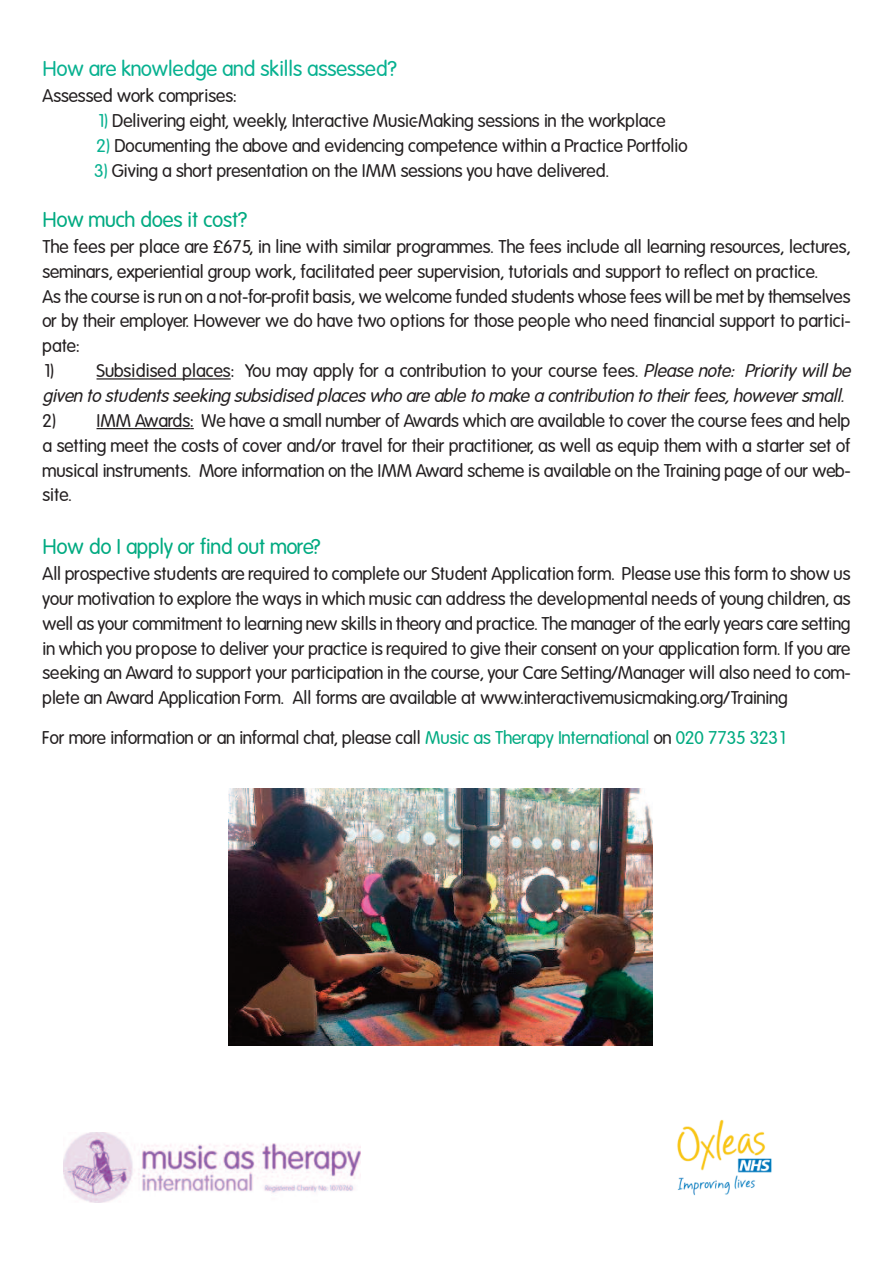
<style>
.page{position:relative;width:893px;height:1263px;background:#fff}
.page>*{position:absolute;margin:0;border:0;box-sizing:border-box;transform-origin:0 0}
.t1{font:700 21px "VAG Rounded Light S Si";color:#00aa81}
.t2{font:700 21px "VAG Rounded Light S Si";color:#07b190}
.t3{font:700 18px/24.9px "VAG Rounded Light S Si";color:#231f20;text-align:justify}
.t4{font:italic 700 18px/24.9px "VAG Rounded Light S Si";color:#231f20}
.s1{color:#07b190}
.s2{font-style:normal}
.s3{color:#00aa81}
</style>
<div class="page">
<hr style="left:97px;top:378px;width:134px;height:1px;background:#231f20">
<hr style="left:97px;top:428px;width:93px;height:1px;background:#231f20">
<img style="left:677px;top:1119px;width:95px;height:77px">
<img style="left:229px;top:789px;width:424px;height:256px">
<img style="left:64px;top:1132px;width:297px;height:70px">
<p class="t2" style="left:43px;top:56px;width:356px">How are knowledge and skills assessed?</p>
<p class="t3" style="left:43px;top:83px;width:196px">Assessed work comprises:</p>
<p class="t3" style="left:97px;top:108px;width:571px"><span class="s1">1)</span> Delivering eight, weekly, Interactive Music-Making sessions in the workplace</p>
<p class="t3" style="left:97px;top:133px;width:593px"><span class="s1">2)</span> Documenting the above and evidencing competence within a Practice Portfolio</p>
<p class="t3" style="left:94px;top:158px;width:516px"><span class="s1">3)</span> Giving a short presentation on the IMM sessions you have delivered.</p>
<p class="t1" style="left:43px;top:207px;width:206px">How much does it cost?</p>
<p class="t3" style="left:43px;top:234px;width:809px;text-align:left">The fees per place are £675, in line with similar programmes. The fees include all learning resources, lectures, seminars, experiential group work, facilitated peer supervision, tutorials and support to reflect on practice.<br>As the course is run on a not-for-profit basis, we welcome funded students whose fees will be met by themselves or by their employer. However we do have two options for those people who need financial support to partici&shy;pate:</p>
<p class="t4" style="left:43px;top:358px;width:813px"><span class="s2">1) Subsidised places: You may apply for a contribution to your course fees.</span> Pleasenote: Priority willbe given to students seeking subsidised places who are able to make a contribution to their fees, however small.</p>
<p class="t3" style="left:43px;top:408px;width:809px">2) IMM Awards: We have a small number of Awards which are available to cover the course fees and help a setting meet the costs of cover and/or travel for their practitioner, as well as equip them with a starter set of musical instruments. More information on the IMM Award scheme is available on the Training page of our web&shy;site.</p>
<p class="t1" style="left:43px;top:534px;width:279px">How do I apply or find out more?</p>
<p class="t3" style="left:43px;top:561px;width:809px">All prospective students are required to complete our Student Application form. Please use this form to show us your motivation to explore the ways in which music can address the developmental needs of young children, as well as your commitment to learning new skills in theory and practice. The manager of the early years care setting in which you propose to deliver your practice is required to give their consent on your application form. If you are seeking an Award to support your participation in the course, your Care Setting/Manager will also need to com&shy;plete an Award Application Form. All forms are available at www.interactivemusicmaking.org/Training</p>
<p class="t3" style="left:43px;top:725px;width:746px">For more information or an informal chat, please call <span class="s3">Music as Therapy International</span> on <span class="s3">020 7735 3231</span></p>
</div>
